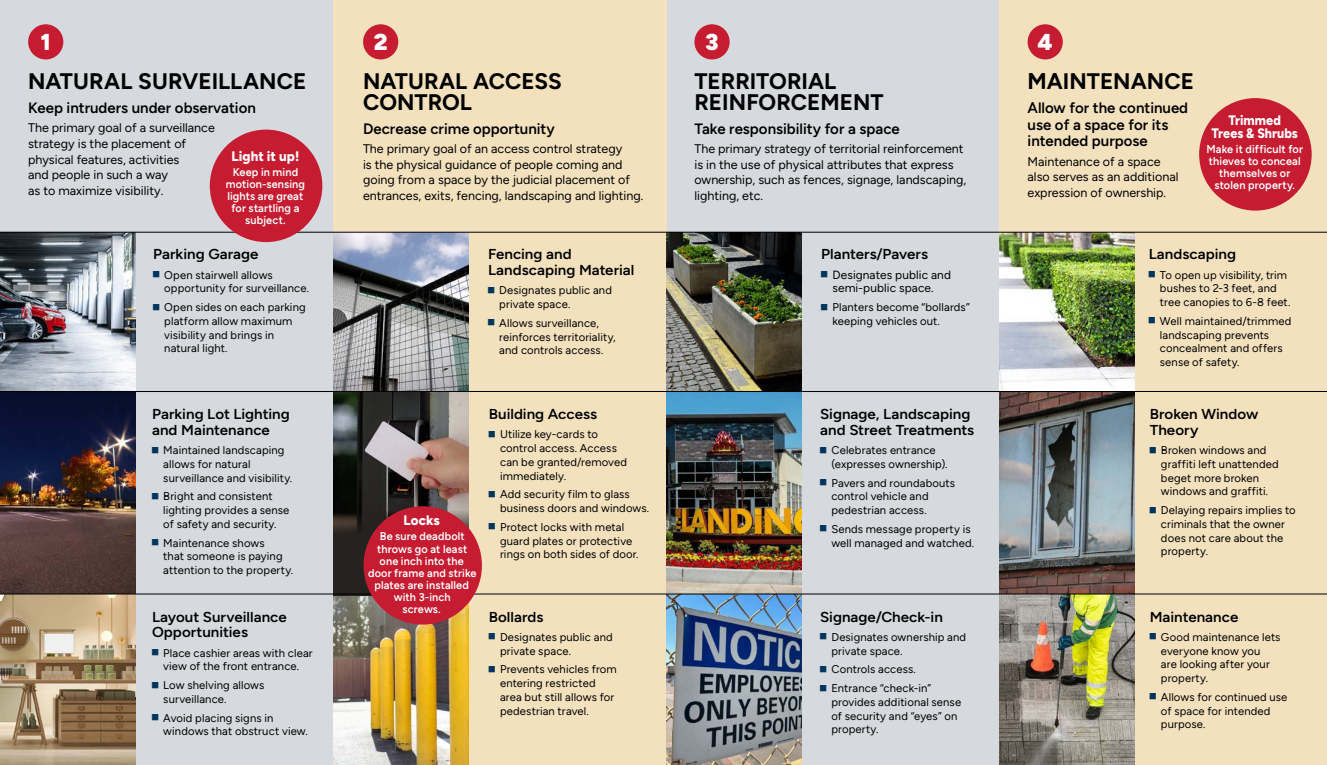
<style>
.page{position:relative;width:1327px;height:765px;background:#fff}
.page>*{position:absolute;margin:0;border:0;box-sizing:border-box;transform-origin:0 0}
.t1{font:900 23px "Figtree";color:#fff}
.t2{font:700 22.5px/21.2px "Figtree";color:#000}
.t3{font:600 15px/16.9px "Figtree";color:#000}
.t4{font:600 14.38px/15.6px "Figtree";color:#000;scale:1.05 1}
.t5{font:800 13.75px/12.5px "Figtree";letter-spacing:.005em;color:#fff;text-align:center;scale:.91 1}
.t6{font:800 13.75px "Figtree";letter-spacing:.005em;color:#fff}
.t7{font:12.5px/15.6px "Figtree";color:#000}
.t8{font:11.88px/13.8px "Figtree";letter-spacing:.01em;color:#000}
.t9{font:11.25px/13.8px "Figtree";letter-spacing:.01em;color:#000}
.t10{font:600 11.25px/12.1px "Figtree";letter-spacing:.01em;color:#fff;text-align:center}
</style>
<div class="page">
<div style="left:0;top:0;width:333px;height:765px;background:#d6d9dd"></div>
<div style="left:666px;top:0;width:333px;height:765px;background:#d6d9dd"></div>
<div style="left:999px;top:0;width:327px;height:765px;background:#f3e1be"></div>
<div style="left:333px;top:0;width:333px;height:765px;background:#f3e1be"></div>
<img style="left:0;top:233px;width:135px;height:158px">
<img style="left:0;top:392px;width:135px;height:202px">
<svg style="left:0;top:595px;width:135px;height:170px"></svg>
<img style="left:333px;top:233px;width:135px;height:158px">
<img style="left:333px;top:596px;width:135px;height:169px">
<img style="left:333px;top:392px;width:135px;height:204px">
<img style="left:666px;top:233px;width:135px;height:158px">
<img style="left:666px;top:392px;width:135px;height:202px">
<img style="left:666px;top:595px;width:135px;height:170px">
<img style="left:999px;top:233px;width:135px;height:158px">
<img style="left:999px;top:392px;width:135px;height:202px">
<img style="left:999px;top:595px;width:135px;height:170px">
<hr style="left:0;top:232px;width:1326px;height:1px;background:#000">
<hr style="left:0;top:391px;width:1326px;height:1px;background:#000">
<hr style="left:0;top:594px;width:1326px;height:1px;background:#000">
<div style="left:28px;top:24px;width:35px;height:35px;background:#c61c31;border-radius:50%"></div>
<div style="left:363px;top:24px;width:35px;height:35px;background:#c61c31;border-radius:50%"></div>
<div style="left:694px;top:24px;width:35px;height:35px;background:#c61c31;border-radius:50%"></div>
<div style="left:1027px;top:24px;width:35px;height:35px;background:#c61c31;border-radius:50%"></div>
<div style="left:1199px;top:98px;width:112px;height:113px;background:#c61c31;border-radius:50%"></div>
<div style="left:363px;top:506px;width:119px;height:119px;background:#c61c31;border-radius:50%"></div>
<div style="left:210px;top:130px;width:112px;height:112px;background:#c61c31;border-radius:50%"></div>
<h1 class="t1" style="left:41px;top:27px;width:11px">1</h1>
<h2 class="t2" style="left:28px;top:70px;width:280px">NATURAL SURVEILLANCE</h2>
<h3 class="t3" style="left:28px;top:99px;width:229px">Keep intruders under observation</h3>
<p class="t7" style="left:28px;top:120px;width:188px">The primary goal of a surveillance strategy is the placement of physical features, activities<br>and people in such a way<br>as to maximize visibility.</p>
<p class="t6" style="left:232px;top:147px;width:69px">Light it up!</p>
<p class="t10" style="left:226px;top:165px;width:81px">Keep in mind motion-sensing lights are great for startling a subject.</p>
<p class="t4" style="left:153px;top:246px;width:102px">Parking Garage</p>
<p class="t9" style="left:164px;top:268px;width:146px">Open stairwell allows opportunity for surveillance.</p>
<p class="t9" style="left:164px;top:300px;width:143px">Open sides on each parking platform allow maximum visibility and brings in natural light.</p>
<p class="t4" style="left:152px;top:406px;width:133px">Parking Lot Lighting and Maintenance</p>
<p class="t9" style="left:163px;top:443px;width:130px">Maintained landscaping allows for natural surveillance and visibility.</p>
<p class="t9" style="left:163px;top:490px;width:128px">Bright and consistent lighting provides a sense of safety and security.</p>
<p class="t9" style="left:163px;top:536px;width:131px">Maintenance shows<br>that someone is paying attention to the property.</p>
<p class="t4" style="left:152px;top:609px;width:130px">Layout Surveillance<br>Opportunities</p>
<p class="t9" style="left:163px;top:646px;width:151px">Place cashier areas with clear view of the front entrance.</p>
<p class="t9" style="left:163px;top:678px;width:103px">Low shelving allows surveillance.</p>
<p class="t9" style="left:163px;top:711px;width:146px">Avoid placing signs in windows that obstruct view.</p>
<h1 class="t1" style="left:374px;top:27px;width:15px">2</h1>
<h2 class="t2" style="left:363px;top:70px;width:200px">NATURAL ACCESS<br>CONTROL</h2>
<h3 class="t3" style="left:363px;top:120px;width:193px">Decrease crime opportunity</h3>
<p class="t7" style="left:363px;top:141px;width:282px">The primary goal of an access control strategy<br>is the physical guidance of people coming and going from a space by the judicial placement of entrances, exits, fencing, landscaping and lighting.</p>
<p class="t4" style="left:488px;top:246px;width:141px">Fencing and<br>Landscaping Material</p>
<p class="t9" style="left:499px;top:284px;width:114px">Designates public and private space.</p>
<p class="t9" style="left:499px;top:316px;width:118px">Allows surveillance, reinforces territoriality, and controls access.</p>
<p class="t6" style="left:403px;top:512px;width:38px">Locks</p>
<p class="t10" style="left:368px;top:530px;width:110px">Be sure deadbolt throws go at least one inch into the door frame and strike plates are installed with 3-inch<br>screws.</p>
<p class="t4" style="left:489px;top:406px;width:105px">Building Access</p>
<p class="t9" style="left:500px;top:428px;width:128px">Utilize key-cards to control access. Access can be granted/removed immediately.</p>
<p class="t9" style="left:500px;top:488px;width:151px">Add security film to glass business doors and windows.</p>
<p class="t9" style="left:500px;top:520px;width:140px">Protect locks with metal guard plates or protective rings on both sides of door.</p>
<p class="t4" style="left:489px;top:609px;width:54px">Bollards</p>
<p class="t9" style="left:500px;top:630px;width:114px">Designates public and private space.</p>
<p class="t9" style="left:500px;top:663px;width:118px">Prevents vehicles from entering restricted area but still allows for pedestrian travel.</p>
<h1 class="t1" style="left:705px;top:27px;width:15px">3</h1>
<h2 class="t2" style="left:694px;top:70px;width:191px">TERRITORIAL<br>REINFORCEMENT</h2>
<h3 class="t3" style="left:694px;top:120px;width:207px">Take responsibility for a space</h3>
<p class="t7" style="left:694px;top:141px;width:273px">The primary strategy of territorial reinforcement is in the use of physical attributes that express ownership, such as fences, signage, landscaping, lighting, etc.</p>
<p class="t4" style="left:821px;top:246px;width:103px">Planters/Pavers</p>
<p class="t8" style="left:832px;top:268px;width:120px">Designates public and semi-public space.</p>
<p class="t9" style="left:832px;top:300px;width:139px">Planters become “bollards” keeping vehicles out.</p>
<p class="t4" style="left:820px;top:406px;width:148px">Signage, Landscaping and Street Treatments</p>
<p class="t9" style="left:831px;top:443px;width:118px">Celebrates entrance (expresses ownership).</p>
<p class="t9" style="left:831px;top:476px;width:125px">Pavers and roundabouts control vehicle and pedestrian access.</p>
<p class="t9" style="left:831px;top:522px;width:144px">Sends message property is well managed and watched.</p>
<p class="t4" style="left:820px;top:609px;width:118px">Signage/Check-in</p>
<p class="t9" style="left:831px;top:630px;width:136px">Designates ownership and private space.</p>
<p class="t9" style="left:831px;top:660px;width:101px;line-height:18.8px">Controls access.<br>Entrance “check-in”</p>
<p class="t9" style="left:831px;top:695px;width:131px">provides additional sense of security and “eyes” on property.</p>
<h1 class="t1" style="left:1037px;top:27px;width:16px">4</h1>
<h2 class="t2" style="left:1027px;top:70px;width:168px">MAINTENANCE</h2>
<h3 class="t3" style="left:1027px;top:99px;width:162px">Allow for the continued use of a space for its intended purpose</h3>
<p class="t7" style="left:1027px;top:154px;width:152px">Maintenance of a space also serves as an additional expression of ownership.</p>
<p class="t5" style="left:1211px;top:114px;width:96px">Trimmed<br>Trees &amp; Shrubs</p>
<p class="t10" style="left:1206px;top:142px;width:98px">Make it difficult for thieves to conceal themselves or stolen property.</p>
<p class="t4" style="left:1148px;top:246px;width:85px">Landscaping</p>
<p class="t9" style="left:1159px;top:268px;width:132px">To open up visibility, trim bushes to 2-3 feet, and tree canopies to 6-8 feet.</p>
<p class="t9" style="left:1159px;top:314px;width:133px">Well maintained/trimmed landscaping prevents concealment and offers sense of safety.</p>
<p class="t4" style="left:1149px;top:406px;width:105px">Broken Window<br>Theory</p>
<p class="t9" style="left:1160px;top:443px;width:119px">Broken windows and graffiti left unattended beget more broken windows and graffiti.</p>
<p class="t9" style="left:1160px;top:503px;width:136px">Delaying repairs implies to criminals that the owner does not care about the property.</p>
<p class="t4" style="left:1149px;top:609px;width:86px">Maintenance</p>
<p class="t9" style="left:1160px;top:630px;width:121px">Good maintenance lets everyone know you<br>are looking after your property.</p>
<p class="t9" style="left:1160px;top:690px;width:128px">Allows for continued use of space for intended purpose.</p>
</div>
